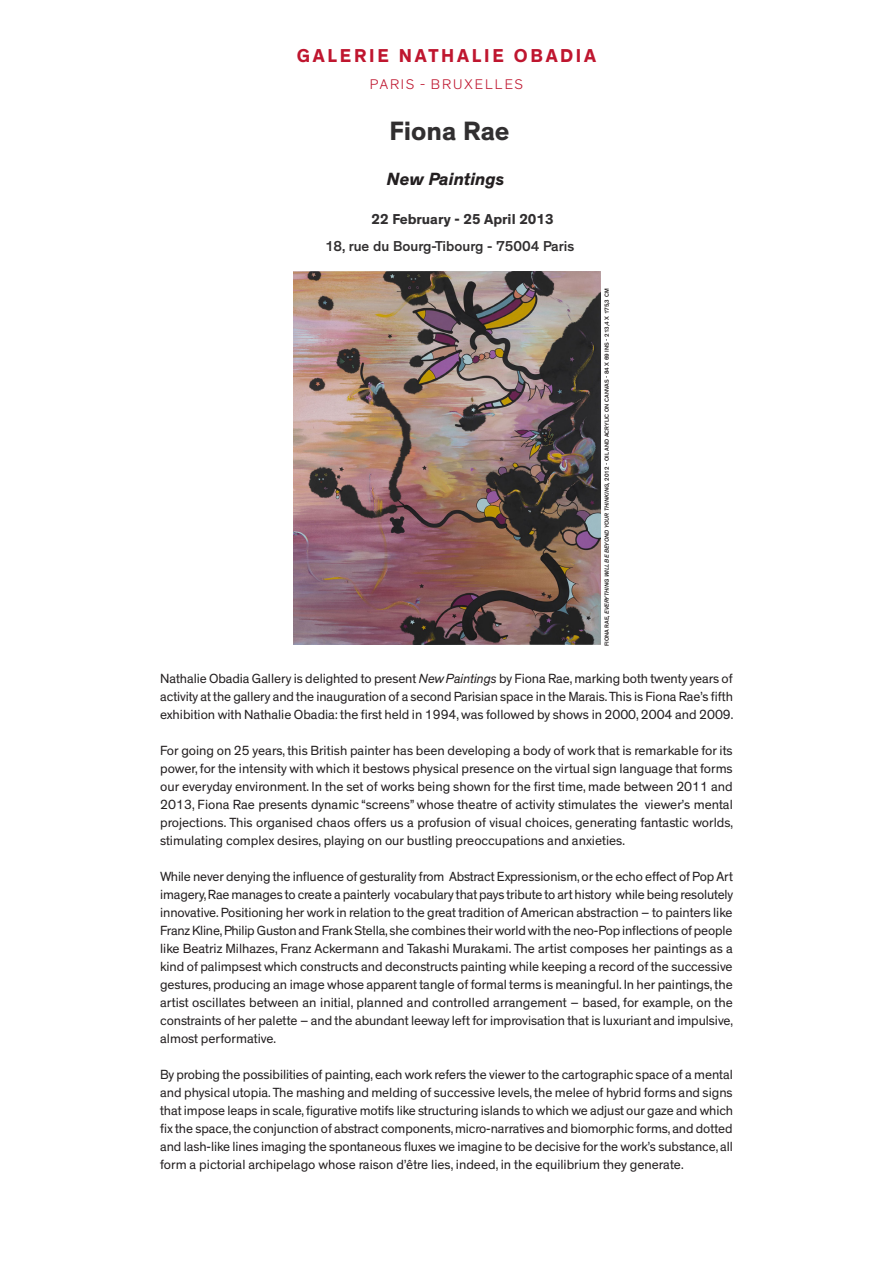
<style>
.page{position:relative;width:893px;height:1263px;background:#fff}
.page>*{position:absolute;margin:0;border:0;box-sizing:border-box;transform-origin:0 0}
.t1{font:700 27px "Theinhardt";color:#312f30}
.t2{font:700 19.05px "Theinhardt";letter-spacing:.145em;color:#bf162f}
.t3{font:italic 700 18px "Theinhardt";color:#231f20}
.t4{font:500 14.7px "Theinhardt";color:#312f30}
.t5{font:700 14.7px "Theinhardt";color:#312f30}
.t6{font:300 14.25px "Theinhardt";letter-spacing:.145em;color:#bf162f}
.expos{font:13.5px/18px "Theinhardt";color:#231f20;text-align:justify}
.t7{font:500 6px "Theinhardt";letter-spacing:.005em;color:#231f20}
.s1{font-style:italic}
</style>
<div class="page">
<img style="left:294px;top:271px;width:306px;height:374px">
<p class="t2" style="left:297px;top:44px;width:301px">GALERIE NATHALIE OBADIA</p>
<p class="t6" style="left:370px;top:76px;width:155px">PARIS - BRUXELLES</p>
<p class="t1" style="left:390px;top:114px;width:121px">Fiona Rae</p>
<p class="t3" style="left:387px;top:168px;width:119px">New Paintings</p>
<p class="t5" style="left:372px;top:210px;width:184px">22 February - 25 April 2013</p>
<p class="t4" style="left:325px;top:237px;width:251px">18, rue du Bourg-Tibourg - 75004 Paris</p>
<p class="t7" style="left:603px;top:646px;width:359px;rotate:-90deg">FIONA RAE, <span class="s1">EVERYTHING WILL BE BEYOND YOUR THINKING,</span> 2012 - OIL AND ACRYLIC ON CANVAS - 84 X 69 INS - 213,4 X 175,3 CM</p>
<p class="expos" style="left:160px;top:670px;width:575px">Nathalie Obadia Gallery is delighted to present <span class="s1">New Paintings</span> by Fiona Rae, marking both twenty years of activity at the gallery and the inauguration of a second Parisian space in the Marais. This is Fiona Rae’s fifth exhibition with Nathalie Obadia: the first held in 1994, was followed by shows in 2000, 2004 and 2009.</p>
<p class="expos" style="left:160px;top:742px;width:575px">For going on 25 years, this British painter has been developing a body of work that is remarkable for its power, for the intensity with which it bestows physical presence on the virtual sign language that forms our everyday environment. In the set of works being shown for the first time, made between 2011 and 2013, Fiona Rae presents dynamic “screens” whose theatre of activity stimulates the viewer’s mental projections. This organised chaos offers us a profusion of visual choices, generating fantastic worlds, stimulating complex desires, playing on our bustling preoccupations and anxieties.</p>
<p class="expos" style="left:160px;top:868px;width:574px">While never denying the influence of gesturality from Abstract Expressionism, or the echo effect of Pop Art imagery, Rae manages to create a painterly vocabulary that pays tribute to art history while being resolutely innovative. Positioning her work in relation to the great tradition of American abstraction – to painters like Franz Kline, Philip Guston and Frank Stella, she combines their world with the neo-Pop inflections of people like Beatriz Milhazes, Franz Ackermann and Takashi Murakami. The artist composes her paintings as a kind of palimpsest which constructs and deconstructs painting while keeping a record of the successive gestures, producing an image whose apparent tangle of formal terms is meaningful. In her paintings, the artist oscillates between an initial, planned and controlled arrangement – based, for example, on the constraints of her palette – and the abundant leeway left for improvisation that is luxuriant and impulsive, almost performative.</p>
<p class="expos" style="left:160px;top:1066px;width:574px">By probing the possibilities of painting, each work refers the viewer to the cartographic space of a mental and physical utopia. The mashing and melding of successive levels, the melee of hybrid forms and signs that impose leaps in scale, figurative motifs like structuring islands to which we adjust our gaze and which fix the space, the conjunction of abstract components, micro-narratives and biomorphic forms, and dotted and lash-like lines imaging the spontaneous fluxes we imagine to be decisive for the work’s substance, all form a pictorial archipelago whose raison d’être lies, indeed, in the equilibrium they generate.</p>
</div>
